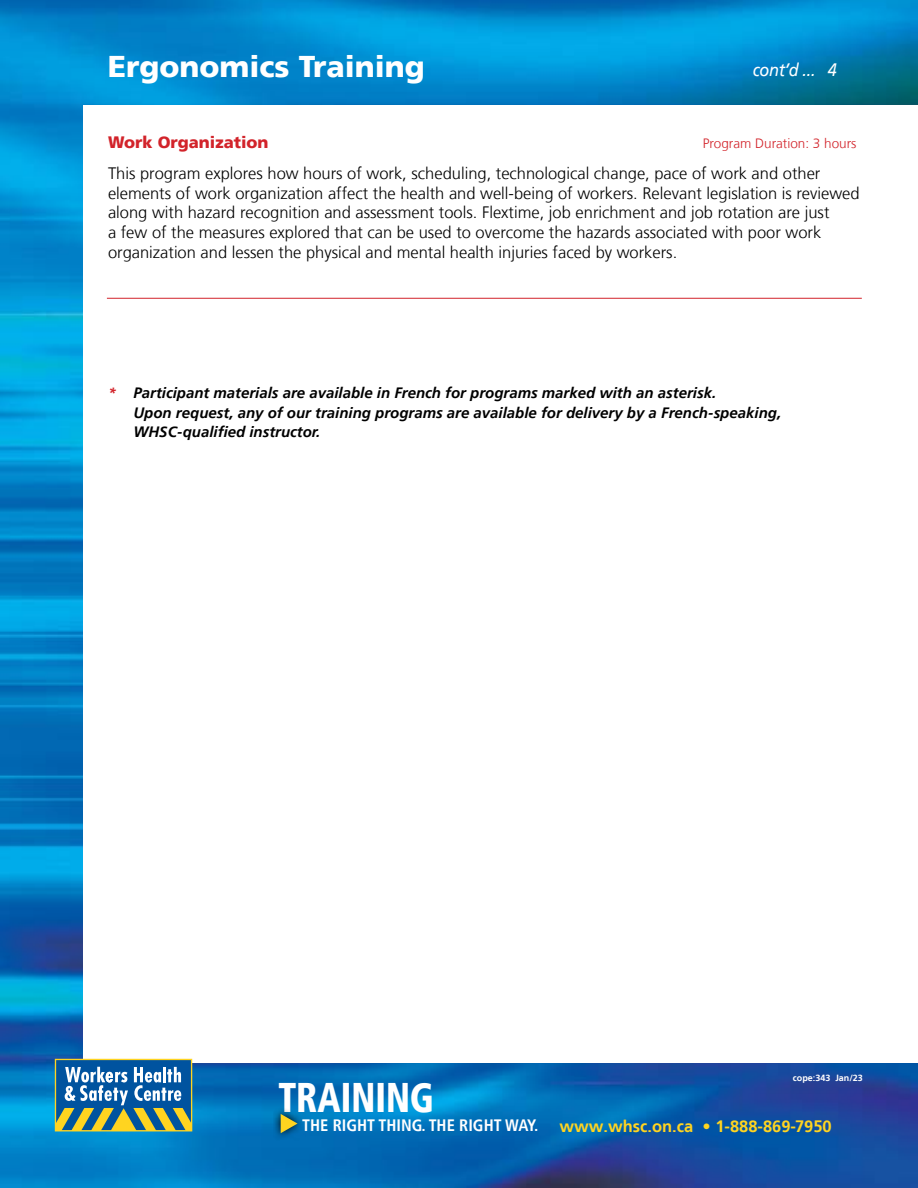
<style>
.page{position:relative;width:918px;height:1188px;background:#fff}
.page>*{position:absolute;margin:0;border:0;box-sizing:border-box;transform-origin:0 0}
.t1{font:900 condensed 41.4px "Frutiger LT";color:#fff;scale:.87 1}
.t2{font:900 30px "Frutiger LT";color:#fff}
.t3{font:italic 18px "Frutiger LT";color:#fff;scale:.9 1}
.t4{font:300 16.5px/19.8px "Frutiger LT";color:#000}
.t5{font:700 16.5px "Frutiger LT";color:#ffd420}
.t6{font:700 condensed 16.5px "Frutiger LT";color:#fff}
.t7{font:900 16.5px "Frutiger LT";color:#d2232a}
.t8{font:italic 700 15px/19.5px "Frutiger LT";color:#000}
.t9{font:300 13.5px "Frutiger LT";color:#d2232a}
.t10{font:700 9px "Frutiger LT";color:#fff}
.s1{color:#d2232a}
</style>
<div class="page">
<img style="left:0;top:0;width:918px;height:1188px">
<div style="left:83px;top:106px;width:835px;height:957px;background:#fff"></div>
<svg style="left:273px;top:1106px;width:33px;height:34px"></svg>
<svg style="left:281px;top:1114px;width:17px;height:19px"></svg>
<svg style="left:55px;top:1059px;width:137px;height:72px"></svg>
<hr style="left:107px;top:298px;width:755px;height:1px;background:#d2232a">
<h2 class="t2" style="left:108px;top:48px;width:319px">Ergonomics Training</h2>
<p class="t3" style="left:753px;top:59px;width:95px">cont’d ... 4</p>
<p class="t7" style="left:108px;top:133px;width:162px">Work Organization</p>
<p class="t9" style="left:703px;top:136px;width:155px">Program Duration: 3 hours</p>
<p class="t4" style="left:108px;top:163px;width:753px">This program explores how hours of work, scheduling, technological change, pace of work and other elements of work organization affect the health and well-being of workers. Relevant legislation is reviewed along with hazard recognition and assessment tools. Flextime, job enrichment and job rotation are just<br>a few of the measures explored that can be used to overcome the hazards associated with poor work organization and lessen the physical and mental health injuries faced by workers.</p>
<p class="t8" style="left:134px;top:383px;width:649px;text-indent:-26px"><span class="s1">*</span> Participant materials are available in French for programs marked with an asterisk.<br>Upon request, any of our training programs are available for delivery by a French-speaking,<br>WHSC-qualified instructor.</p>
<h1 class="t1" style="left:278px;top:1072px;width:180px">TRAINING</h1>
<p class="t6" style="left:302px;top:1116px;width:238px">THE RIGHT THING. THE RIGHT WAY.</p>
<p class="t10" style="left:793px;top:1073px;width:72px">cope:343 Jan/23</p>
<p class="t5" style="left:560px;top:1116px;width:274px">www.whsc.on.ca • 1-888-869-7950</p>
</div>
